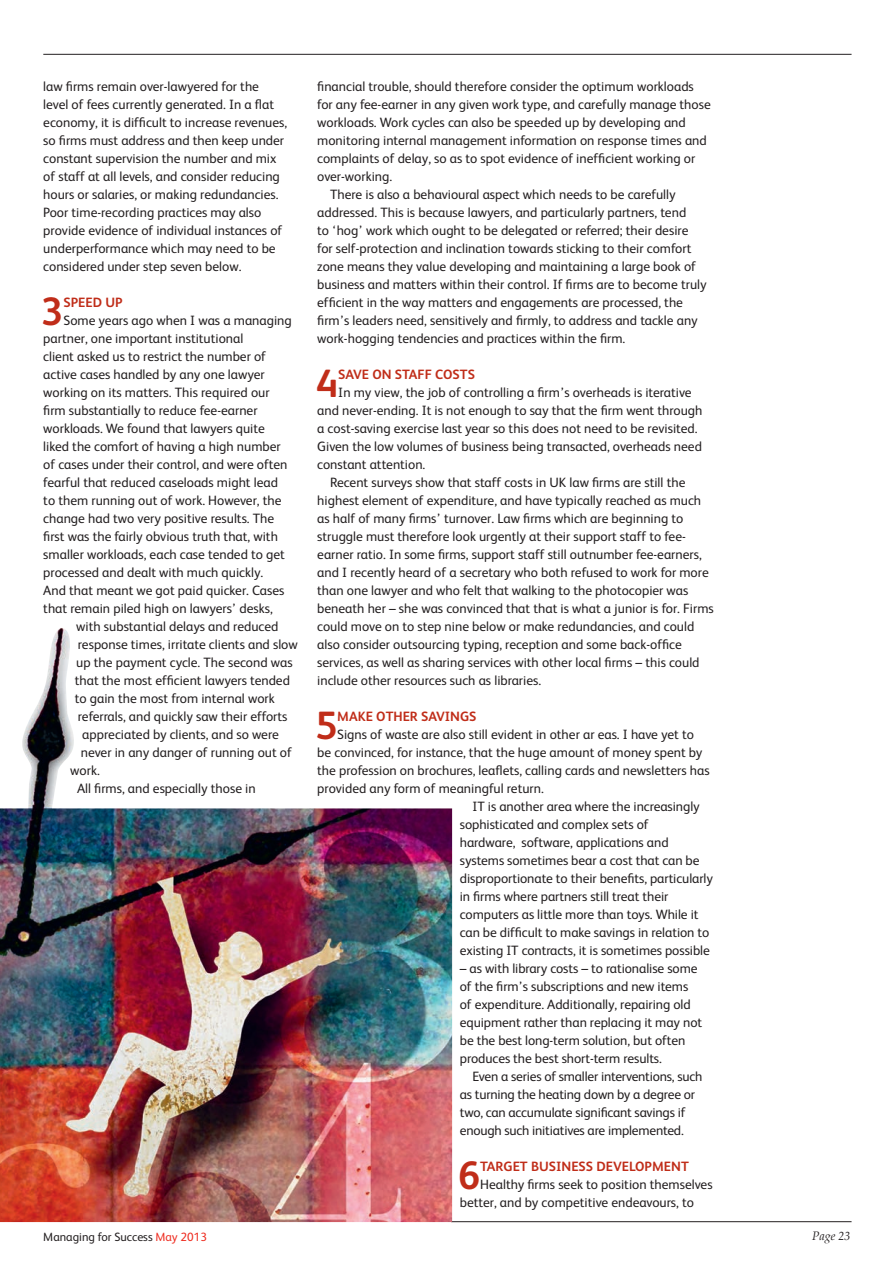
<style>
.page{position:relative;width:894px;height:1265px;background:#fff}
.page>*{position:absolute;margin:0;border:0;box-sizing:border-box;transform-origin:0 0}
.t1{font:700 39.45px "FS Albert";color:#c02d19}
.t2{font:13.5px/18px "FS Albert";color:#231f20}
.t3{font:700 13.5px "FS Albert";color:#c02d19}
.t4{font:12px "FS Albert";color:#231f20}
.t5{font:italic 12px "Palatino";color:#231f20}
.s1{color:#ee2e22}
</style>
<div class="page">
<hr style="left:43px;top:54px;width:808px;height:1px;background:#231f20">
<hr style="left:451px;top:1221px;width:400px;height:1px;background:#231f20">
<img style="left:0;top:628px;width:452px;height:593px">
<p class="t2" style="left:43px;top:76px;width:245px">law firms remain over-lawyered for the level of fees currently generated. In a flat economy, it is difficult to increase revenues, so firms must address and then keep under constant supervision the number and mix of staff at all levels, and consider reducing hours or salaries, or making redundancies.<br>Poor time-recording practices may also provide evidence of individual instances of underperformance which may need to be considered under step seven below.</p>
<h1 class="t1" style="left:41px;top:284px;width:24px">3</h1>
<p class="t3" style="left:63px;top:293px;width:61px">SPEED UP</p>
<p class="t2" style="left:43px;top:310px;width:250px;text-indent:20px">Some years ago when I was a managing partner, one important institutional<br>client asked us to restrict the number of active cases handled by any one lawyer working on its matters. This required our firm substantially to reduce fee-earner workloads. We found that lawyers quite liked the comfort of having a high number of cases under their control, and were often fearful that reduced caseloads might lead to them running out of work. However, the change had two very positive results. The first was the fairly obvious truth that, with smaller workloads, each case tended to get processed and dealt with much quickly.<br>And that meant we got paid quicker. Cases that remain piled high on lawyers’ desks,</p>
<p class="t2" style="left:76px;top:616px;width:204px">with substantial delays and reduced</p>
<p class="t2" style="left:78px;top:634px;width:221px">response times, irritate clients and slow</p>
<p class="t2" style="left:76px;top:652px;width:218px">up the payment cycle. The second was</p>
<p class="t2" style="left:75px;top:670px;width:217px">that the most efficient lawyers tended</p>
<p class="t2" style="left:75px;top:688px;width:201px">to gain the most from internal work</p>
<p class="t2" style="left:78px;top:706px;width:211px">referrals, and quickly saw their efforts</p>
<p class="t2" style="left:82px;top:724px;width:198px">appreciated by clients, and so were</p>
<p class="t2" style="left:81px;top:742px;width:212px">never in any danger of running out of</p>
<p class="t2" style="left:70px;top:760px;width:31px">work.</p>
<p class="t2" style="left:77px;top:778px;width:180px">All firms, and especially those in</p>
<p class="t2" style="left:317px;top:76px;width:378px">financial trouble, should therefore consider the optimum workloads</p>
<p class="t2" style="left:317px;top:94px;width:395px">for any fee-earner in any given work type, and carefully manage those</p>
<p class="t2" style="left:317px;top:112px;width:370px">workloads. Work cycles can also be speeded up by developing and</p>
<p class="t2" style="left:317px;top:130px;width:391px">monitoring internal management information on response times and</p>
<p class="t2" style="left:317px;top:148px;width:379px">complaints of delay, so as to spot evidence of inefficient working or</p>
<p class="t2" style="left:317px;top:166px;width:76px">over-working.</p>
<p class="t2" style="left:330px;top:184px;width:347px">There is also a behavioural aspect which needs to be carefully</p>
<p class="t2" style="left:317px;top:202px;width:370px">addressed. This is because lawyers, and particularly partners, tend</p>
<p class="t2" style="left:317px;top:220px;width:373px">to ‘hog’ work which ought to be delegated or referred; their desire</p>
<p class="t2" style="left:317px;top:238px;width:376px">for self-protection and inclination towards sticking to their comfort</p>
<p class="t2" style="left:317px;top:256px;width:380px">zone means they value developing and maintaining a large book of</p>
<p class="t2" style="left:317px;top:274px;width:391px">business and matters within their control. If firms are to become truly</p>
<p class="t2" style="left:317px;top:292px;width:367px">efficient in the way matters and engagements are processed, the</p>
<p class="t2" style="left:317px;top:310px;width:382px">firm’s leaders need, sensitively and firmly, to address and tackle any</p>
<p class="t2" style="left:317px;top:328px;width:309px">work-hogging tendencies and practices within the firm.</p>
<h1 class="t1" style="left:316px;top:356px;width:24px">4</h1>
<p class="t3" style="left:338px;top:365px;width:138px">SAVE ON STAFF COSTS</p>
<p class="t2" style="left:317px;top:382px;width:387px;text-indent:21px">In my view, the job of controlling a firm’s overheads is iterative and never-ending. It is not enough to say that the firm went through a cost-saving exercise last year so this does not need to be revisited.<br>Given the low volumes of business being transacted, overheads need constant attention.</p>
<p class="t2" style="left:317px;top:472px;width:398px;text-indent:13px">Recent surveys show that staff costs in UK law firms are still the highest element of expenditure, and have typically reached as much as half of many firms’ turnover. Law firms which are beginning to struggle must therefore look urgently at their support staff to fee&shy;earner ratio. In some firms, support staff still outnumber fee-earners, and I recently heard of a secretary who both refused to work for more than one lawyer and who felt that walking to the photocopier was beneath her – she was convinced that that is what a junior is for. Firms could move on to step nine below or make redundancies, and could also consider outsourcing typing, reception and some back-office services, as well as sharing services with other local firms – this could include other resources such as libraries.</p>
<h1 class="t1" style="left:315px;top:698px;width:24px">5</h1>
<p class="t3" style="left:337px;top:707px;width:141px">MAKE OTHER SAVINGS</p>
<p class="t2" style="left:337px;top:724px;width:358px">Signs of waste are also still evident in other ar eas. I have yet to</p>
<p class="t2" style="left:317px;top:742px;width:387px">be convinced, for instance, that the huge amount of money spent by</p>
<p class="t2" style="left:317px;top:760px;width:394px">the profession on brochures, leaflets, calling cards and newsletters has</p>
<p class="t2" style="left:317px;top:778px;width:228px">provided any form of meaningful return.</p>
<p class="t2" style="left:472px;top:796px;width:229px">IT is another area where the increasingly</p>
<p class="t2" style="left:460px;top:814px;width:190px">sophisticated and complex sets of</p>
<p class="t2" style="left:460px;top:832px;width:210px">hardware, software, applications and</p>
<p class="t2" style="left:460px;top:850px;width:241px">systems sometimes bear a cost that can be</p>
<p class="t2" style="left:460px;top:868px;width:255px">disproportionate to their benefits, particularly</p>
<p class="t2" style="left:460px;top:886px;width:210px">in firms where partners still treat their</p>
<p class="t2" style="left:460px;top:904px;width:240px">computers as little more than toys. While it</p>
<p class="t2" style="left:460px;top:922px;width:251px">can be difficult to make savings in relation to</p>
<p class="t2" style="left:460px;top:940px;width:251px">existing IT contracts, it is sometimes possible</p>
<p class="t2" style="left:460px;top:958px;width:244px">– as with library costs – to rationalise some of the firm’s subscriptions and new items of expenditure. Additionally, repairing old equipment rather than replacing it may not be the best long-term solution, but often produces the best short-term results.</p>
<p class="t2" style="left:460px;top:1066px;width:244px;text-indent:13px">Even a series of smaller interventions, such as turning the heating down by a degree or two, can accumulate significant savings if enough such initiatives are implemented.</p>
<h1 class="t1" style="left:458px;top:1148px;width:24px">6</h1>
<p class="t3" style="left:480px;top:1157px;width:210px">TARGET BUSINESS DEVELOPMENT</p>
<p class="t2" style="left:460px;top:1174px;width:254px;text-indent:20px">Healthy firms seek to position themselves better, and by competitive endeavours, to</p>
<p class="t4" style="left:43px;top:1228px;width:165px">Managing for Success <span class="s1">May 2013</span></p>
<p class="t5" style="left:812px;top:1225px;width:40px">Page 23</p>
</div>
